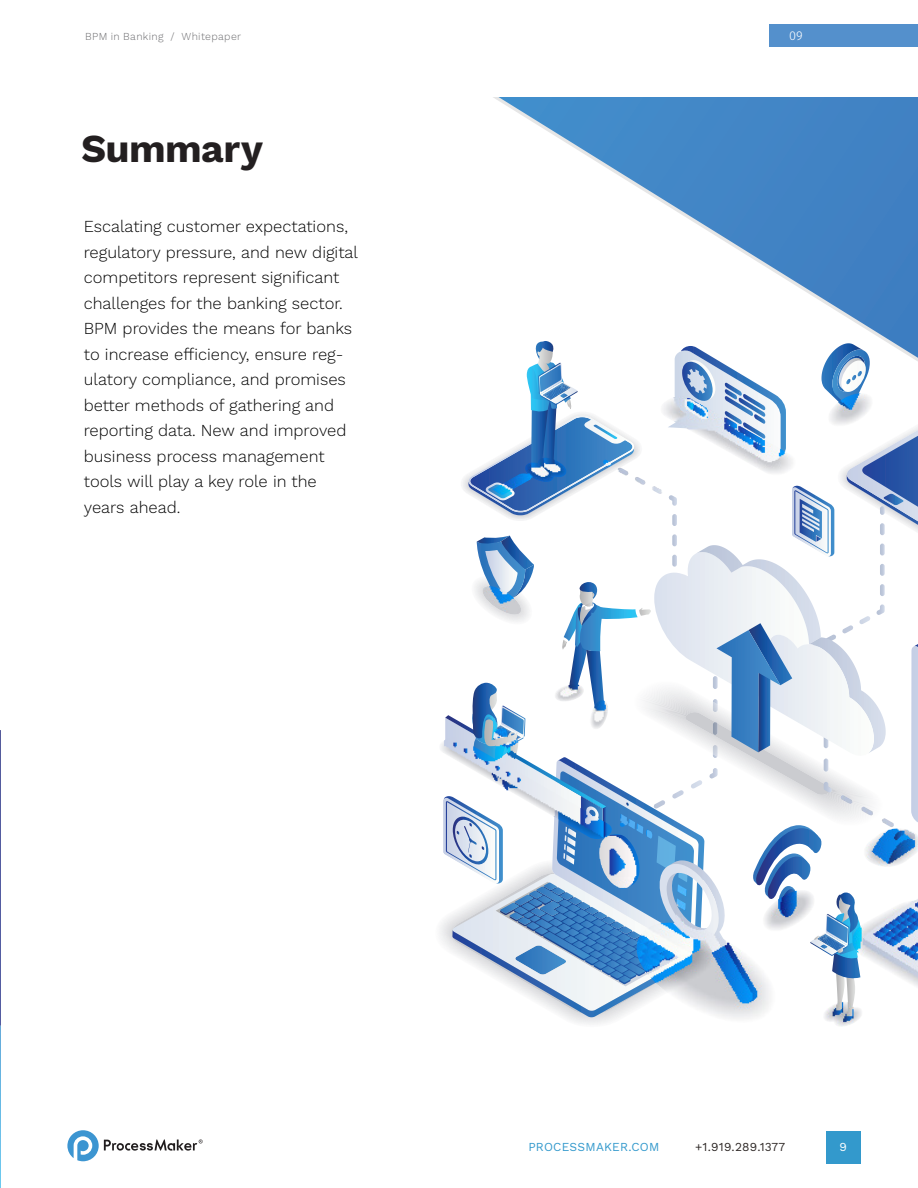
<style>
.page{position:relative;width:918px;height:1188px;background:#fff}
.page>*{position:absolute;margin:0;border:0;box-sizing:border-box;transform-origin:0 0}
.Headline_27_31_Left{font:700 39px "Work Sans";letter-spacing:-.015em;color:#231f20}
.t1{font:300 16.5px/25.5px "Work Sans";color:#000}
.t2{font:300 12.75px "Fira Sans";color:#fff}
.t3{font:12px "Work Sans";letter-spacing:.02em;color:#39c}
.t4{font:12px "Work Sans";letter-spacing:.02em;color:#2e2826}
.t5{font:12px "Work Sans";color:#fff}
.t6{font:300 10.5px "Work Sans";letter-spacing:.03em;color:#6b6b6e}
</style>
<div class="page">
<div style="left:769px;top:25px;width:149px;height:22px;background:#5490cc"></div>
<div style="left:826px;top:1131px;width:34px;height:33px;background:#39c"></div>
<svg style="left:67px;top:1130px;width:136px;height:31px"></svg>
<hr style="left:0;top:730px;width:1px;height:296px;background:#545ca1">
<svg style="left:0;top:1026px;width:1px;height:162px"></svg>
<svg style="left:493px;top:97px;width:425px;height:244px"></svg>
<svg style="left:440px;top:341px;width:478px;height:683px"></svg>
<img style="left:606px;top:876px;width:312px;height:151px">
<img style="left:440px;top:711px;width:212px;height:165px">
<img style="left:840px;top:795px;width:78px;height:72px">
<img style="left:482px;top:458px;width:172px;height:253px">
<img style="left:654px;top:393px;width:220px;height:101px">
<p class="t6" style="left:85px;top:30px;width:157px">BPM in Banking / Whitepaper</p>
<p class="t2" style="left:789px;top:26px;width:15px">09</p>
<p class="Headline_27_31_Left" style="left:81px;top:126px;width:184px">Summary</p>
<p class="t1" style="left:84px;top:215px;width:276px">Escalating customer expectations, regulatory pressure, and new digital competitors represent significant challenges for the banking sector.<br>BPM provides the means for banks to increase efficiency, ensure reg&shy;ulatory compliance, and promises better methods of gathering and reporting data. New and improved business process management tools will play a key role in the years ahead.</p>
<p class="t3" style="left:528px;top:1140px;width:133px">PROCESSMAKER.COM</p>
<p class="t4" style="left:695px;top:1140px;width:92px">+1.919.289.1377</p>
<p class="t5" style="left:839px;top:1140px;width:9px">9</p>
</div>
